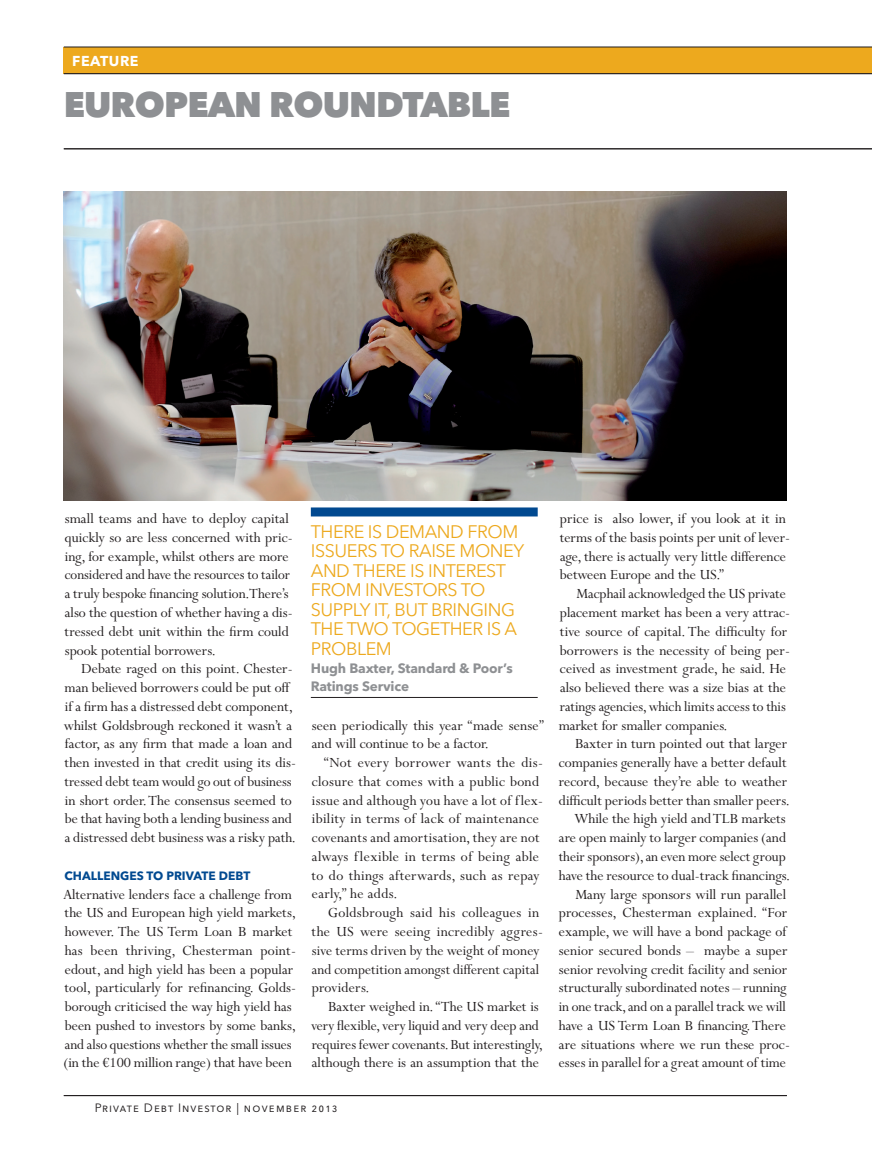
<style>
.page{position:relative;width:872px;height:1149px;background:#fff}
.page>*{position:absolute;margin:0;border:0;box-sizing:border-box;transform-origin:0 0}
.t1{font:800 35.25px "Avenir Next LT Pro";letter-spacing:-.025em;color:#8e9093}
.t2{font:18px/19.5px "Avenir Next LT Pro";letter-spacing:-.025em;color:#eda91e}
.t3{font:15.75px/18.8px "Perpetua MT Pro";color:#231f20}
.t4{font:15.75px/18.8px "Perpetua MT Pro";letter-spacing:.02em;color:#231f20}
.t5{font:700 14.25px "Avenir Next LT Pro";letter-spacing:.035em;color:#fff}
.t6{font:700 13.5px/18px "Avenir Next LT Pro";letter-spacing:-.01em;color:#8e9093}
.t7{font:12px "Avenir Next LT Pro";letter-spacing:.08em;color:#231f20}
.t8{font:700 12px "Avenir Next LT Pro";color:#014990}
.s1{font-size:13.5px;color:#fff}
</style>
<div class="page">
<hr style="left:64px;top:1094px;width:723px;height:1px;background:#231f20">
<hr style="left:64px;top:148px;width:808px;height:1px;background:#231f20">
<div style="left:64px;top:47px;width:808px;height:26px;background:#eda91e"></div>
<hr style="left:64px;top:47px;width:808px;height:1px;background:#231f20">
<hr style="left:64px;top:73px;width:808px;height:1px;background:#231f20">
<img style="left:64px;top:191px;width:723px;height:309px">
<div style="left:311px;top:507px;width:226px;height:9px;background:#014990"></div>
<hr style="left:311px;top:697px;width:226px;height:1px;background:#231f20">
<p class="t5" style="left:72px;top:52px;width:68px">feature</p>
<h1 class="t1" style="left:64px;top:82px;width:444px">EUROPEAN ROUNDTABLE</h1>
<p class="t3" style="left:65px;top:509px;width:230px">small teams and have to deploy capital quickly so are less concerned with pric&shy;ing, for example, whilst others are more considered and have the resources to tailor a truly bespoke financing solution. There’s also the question of whether having a dis&shy;tressed debt unit within the firm could spook potential borrowers.</p>
<p class="t3" style="left:64px;top:659px;width:234px;text-indent:17px">Debate raged on this point. Chester&shy;man believed borrowers could be put off if a firm has a distressed debt component, whilst Goldsbrough reckoned it wasn’t a factor, as any firm that made a loan and then invested in that credit using its dis&shy;tressed debt team would go out of business in short order. The consensus seemed to be that having both a lending business and a distressed debt business was a risky path.</p>
<p class="t8" style="left:64px;top:867px;width:187px">Challenges to private debt</p>
<p class="t3" style="left:63px;top:884px;width:234px">Alternative lenders face a challenge from the US and European high yield markets, however. The US Term Loan B market has been thriving, Chesterman point&shy;edout, and high yield has been a popular tool, particularly for refinancing. Golds&shy;borough criticised the way high yield has been pushed to investors by some banks, and also questions whether the small issues (in the €100 million range) that have been</p>
<p class="t2" style="left:311px;top:521px;width:213px;text-indent:157px">FROM<br>ISSUERS TO RAI SE MONE Y<br>AND</p>
<p class="t2" style="left:311px;top:521px;width:120px">THERE ISDE MAND</p>
<p class="t2" style="left:311px;top:560px;width:206px;text-indent:42px">THERE ISIN TEREST<br>FROM IN VESTORS TO<br>SUPP LY IT, BUT BRIN GIN G<br>THE TWO TOGETHER IS A<br>PROBLEM</p>
<p class="t6" style="left:311px;top:658px;width:203px">Hugh Baxter, Standard &amp; Poor’s<br>Ratings Service</p>
<p class="t3" style="left:312px;top:715px;width:234px">seen periodically this year “made sense” and will continue to be a factor.</p>
<p class="t4" style="left:312px;top:753px;width:233px;text-indent:12px">“Not every borrower wants the dis&shy;closure that comes with a public bond issue and although you have a lot of flex&shy;ibility in terms of lack of maintenance covenants and amortisation, they are not always flexible in terms of being able to do things afterwards, such as repay early,” he adds.</p>
<p class="t3" style="left:312px;top:903px;width:233px;text-indent:17px">Goldsbrough said his colleagues in the US were seeing incredibly aggres&shy;sive terms driven by the weight of money and competition amongst different capital providers.</p>
<p class="t3" style="left:311px;top:996px;width:233px;text-indent:17px">Baxter weighed in. “The US market is very flexible, very liquid and very deep and requires fewer covenants. But interestingly, although there is an assumption that the</p>
<p class="t7" style="left:67px;top:1100px;width:272px"><span class="s1">30</span> PRIVATE DEBT INVESTOR | NOVEMBER 2013</p>
<p class="t3" style="left:560px;top:509px;width:232px">price is also lower, if you look at it in terms of the basis points per unit of lever&shy;age, there is actually very little difference between Europe and the US.”</p>
<p class="t3" style="left:559px;top:584px;width:233px;text-indent:18px">Macphail acknowledged the US private placement market has been a very attrac&shy;tive source of capital. The difficulty for borrowers is the necessity of being per&shy;ceived as investment grade, he said. He also believed there was a size bias at the ratings agencies, which limits access to this market for smaller companies.</p>
<p class="t3" style="left:558px;top:734px;width:233px;text-align:right">Baxter in turn pointed out that larger companies generally have a better default record, because they’re able to weather difficult periods better than smaller peers.<br>While the high yield and TLB markets are open mainly to larger companies (and their sponsors), an even more select group have the resource to dual-track financings.<br>Many large sponsors will run parallel processes, Chesterman explained. “For example, we will have a bond package of senior secured bonds – maybe a super senior revolving credit facility and senior structurally subordinated notes – running in one track, and on a parallel track we will have a US Term Loan B financing. There are situations where we run these proc&shy;esses in parallel for a great amount of time</p>
</div>
